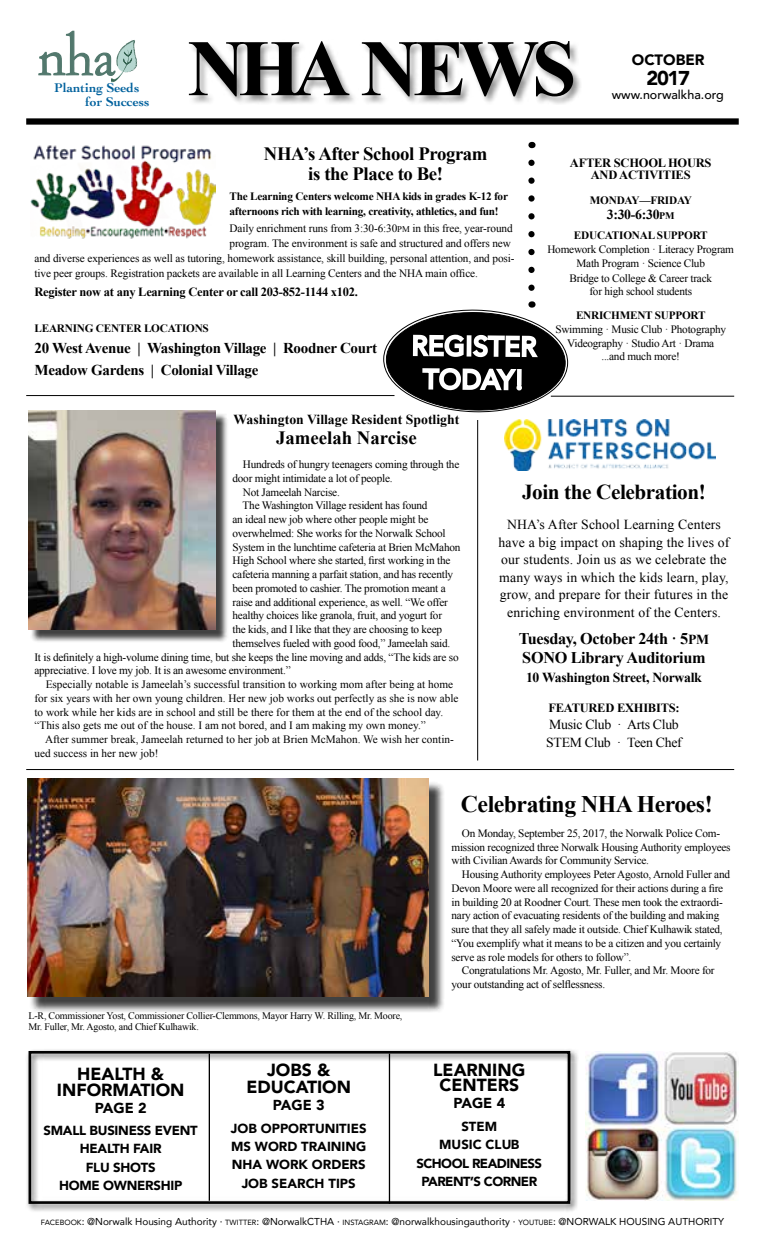
<style>
.page{position:relative;width:765px;height:1260px;background:#fff}
.page>*{position:absolute;margin:0;border:0;box-sizing:border-box;transform-origin:0 0}
.t1{font:700 80px "Times New Roman";letter-spacing:-.09em;color:#000}
.t2{font:700 23.75px "Times New Roman";letter-spacing:-.02em;color:#000}
.t3{font:700 21.25px "Times New Roman";letter-spacing:-.02em;color:#000}
.t4{font:900 20px "Avenir";color:#000}
.t5{font:700 18.75px/20px "Times New Roman";letter-spacing:-.02em;color:#000;text-align:center}
.t6{font:700 18.75px "Times New Roman";color:#000}
.t7{font:900 17.5px/15.8px "Avenir";color:#000;text-align:center}
.t8{font:700 16.25px/18.8px "Times New Roman";letter-spacing:-.02em;color:#000}
.t9{font:700 15px/21.2px "Times New Roman";letter-spacing:-.02em;color:#000}
.t10{font:900 15px "Avenir";color:#000}
.t11{font:900 14.5px "Avenir";color:#000}
.t12{font:13.75px/17.5px "Times New Roman";letter-spacing:.01em;color:#000;text-align:center}
.t13{font:700 13.75px "Times New Roman";color:#000}
.t14{font:13.75px/17.5px "Times New Roman";letter-spacing:-.02em;color:#000}
.t15{font:700 13.75px "Times New Roman";letter-spacing:-.02em;color:#000}
.t16{font:700 13.25px/13.2px "Cochin";color:#00619d}
.t17{font:900 13.12px/18.4px "Avenir";color:#000;text-align:center}
.t18{font:900 13.12px/18.4px "Avenir";letter-spacing:-.02em;color:#000;text-align:center}
.t19{font:900 13.12px/18.4px "Avenir";letter-spacing:-.04em;color:#000;text-align:center}
.t20{font:700 12.5px/12.5px "Times New Roman";letter-spacing:-.02em;color:#000;text-align:center}
.t21{font:500 12.5px "Avenir";color:#000}
.t22{font:11.25px/13.8px "Times New Roman";letter-spacing:-.02em;color:#000;text-align:center}
.t23{font:11.25px "Times New Roman";color:#000}
.t24{font:700 11.25px/15px "Times New Roman";letter-spacing:-.02em;color:#000}
.t25{font:10px "Avenir";color:#000}
.t26{font:10px/11.2px "Times New Roman";letter-spacing:-.02em;color:#000}
.s1{font-size:8.75px}
.s2{font-size:10px}
.s3{font-size:13.75px}
.s4{font-size:7.5px}
</style>
<div class="page">
<div style="left:187px;top:40px;width:396px;height:65px;background:#000;opacity:.43"></div>
<div style="left:26px;top:118px;width:713px;height:7px;background:#000"></div>
<div style="left:25px;top:1048px;width:554px;height:165px;background:#000;opacity:.75"></div>
<div style="left:29px;top:1051px;width:541px;height:153px;border:3px solid #000"></div>
<hr style="left:209px;top:1054px;width:1px;height:147px;background:#000">
<hr style="left:389px;top:1054px;width:1px;height:150px;background:#000">
<hr style="left:569px;top:1054px;width:1px;height:147px;background:#000">
<img style="left:585px;top:1051px;width:154px;height:149px">
<svg style="left:38px;top:30px;width:100px;height:53px"></svg>
<hr style="left:26px;top:395px;width:369px;height:1px;background:#000">
<hr style="left:477px;top:420px;width:1px;height:340px;background:#000">
<img style="left:31px;top:145px;width:185px;height:94px">
<hr style="left:551px;top:396px;width:183px;height:1px;background:#000">
<svg style="left:382px;top:163px;width:186px;height:250px"></svg>
<img style="left:504px;top:420px;width:212px;height:50px">
<div style="left:30px;top:411px;width:198px;height:232px;background:#000;opacity:.75"></div>
<img style="left:29px;top:410px;width:187px;height:220px">
<div style="left:29px;top:780px;width:416px;height:233px;background:#000;opacity:.75"></div>
<img style="left:27px;top:779px;width:402px;height:218px">
<hr style="left:26px;top:769px;width:708px;height:1px;background:#000">
<p class="t16" style="left:85px;top:81px;width:66px;text-indent:-31px">Planting Seeds for Success</p>
<h1 class="t1" style="left:188px;top:13px;width:390px">NHA NEWS</h1>
<h3 class="t10" style="left:632px;top:47px;width:74px">OCTOBER</h3>
<h3 class="t4" style="left:646px;top:61px;width:45px">2017</h3>
<p class="t21" style="left:612px;top:84px;width:114px">www.norwalkha.org</p>
<h3 class="t5" style="left:264px;top:143px;width:225px">NHA’s After School Program is the Place to Be!</h3>
<p class="t24" style="left:230px;top:188px;width:280px">The Learning Centers welcome NHA kids in grades K-12 for afternoons rich with learning, creativity, athletics, and fun!</p>
<p class="t22" style="left:230px;top:221px;width:285px">Daily enrichment runs from 3:30-6:30<span class="s1">PM</span> in this free, year-round</p>
<p class="t22" style="left:229px;top:236px;width:283px">program. The environment is safe and structured and offers new</p>
<p class="t22" style="left:34px;top:251px;width:482px">and diverse experiences as well as tutoring, homework assistance, skill building, personal attention, and posi-</p>
<p class="t22" style="left:34px;top:266px;width:445px">tive peer groups. Registration packets are available in all Learning Centers and the NHA main office.</p>
<p class="t20" style="left:34px;top:285px;width:325px">Register now at any Learning Center or call 203-852-1144 x102.</p>
<p class="t24" style="left:34px;top:321px;width:176px">LEARNING CENTER LOCATIONS</p>
<h3 class="t9" style="left:34px;top:337px;width:344px">20 West Avenue | Washington Village | Roodner Court<br>Meadow Gardens | Colonial Village</h3>
<p class="t20" style="left:570px;top:156px;width:143px">AFTER SCHOOL HOURS<br>AND ACTIVITIES</p>
<p class="t24" style="left:590px;top:193px;width:104px">MONDAY—FRIDAY</p>
<p class="t13" style="left:607px;top:205px;width:69px">3:30-6:30<span class="s2">PM</span></p>
<p class="t24" style="left:574px;top:228px;width:135px">EDUCATIONAL SUPPORT</p>
<p class="t22" style="left:547px;top:242px;width:188px">Homework Completion · Literacy Program<br>Math Program · Science Club</p>
<p class="t22" style="left:569px;top:271px;width:144px">Bridge to College &amp; Career track for high school students</p>
<p class="t24" style="left:576px;top:308px;width:131px">ENRICHMENT SUPPORT</p>
<p class="t22" style="left:555px;top:322px;width:172px">Swimming · Music Club · Photography<br>Videography · Studio Art · Drama ...and much more!</p>
<p class="t13" style="left:234px;top:410px;width:227px">Washington Village Resident Spotlight</p>
<h3 class="t6" style="left:276px;top:425px;width:142px">Jameelah Narcise</h3>
<p class="t22" style="left:243px;top:457px;width:218px">Hundreds of hungry teenagers coming through the</p>
<p class="t22" style="left:232px;top:471px;width:162px">door might intimidate a lot of people.</p>
<p class="t22" style="left:243px;top:485px;width:99px">Not Jameelah Narcise.</p>
<p class="t22" style="left:243px;top:498px;width:186px">The Washington Village resident has found</p>
<p class="t22" style="left:232px;top:512px;width:197px">an ideal new job where other people might be</p>
<p class="t22" style="left:232px;top:526px;width:215px">overwhelmed: She works for the Norwalk School</p>
<p class="t22" style="left:232px;top:540px;width:230px">System in the lunchtime cafeteria at Brien McMahon</p>
<p class="t22" style="left:232px;top:553px;width:220px">High School where she started, first working in the</p>
<p class="t22" style="left:232px;top:567px;width:222px">cafeteria manning a parfait station, and has recently</p>
<p class="t22" style="left:232px;top:581px;width:215px">been promoted to cashier. The promotion meant a</p>
<p class="t22" style="left:232px;top:595px;width:217px">raise and additional experience, as well. “We offer</p>
<p class="t22" style="left:232px;top:608px;width:211px">healthy choices like granola, fruit, and yogurt for</p>
<p class="t22" style="left:232px;top:622px;width:211px">the kids, and I like that they are choosing to keep</p>
<p class="t22" style="left:232px;top:636px;width:219px">themselves fueled with good food,” Jameelah said.</p>
<p class="t22" style="left:34px;top:650px;width:426px">It is definitely a high-volume dining time, but she keeps the line moving and adds, “The kids are so</p>
<p class="t22" style="left:34px;top:663px;width:258px">appreciative. I love my job. It is an awesome environment.”</p>
<p class="t23" style="left:46px;top:677px;width:409px">Especially notable is Jameelah’s successful transition to working mom after being at home</p>
<p class="t23" style="left:34px;top:690px;width:425px">for six years with her own young children. Her new job works out perfectly as she is now able</p>
<p class="t23" style="left:34px;top:704px;width:410px">to work while her kids are in school and still be there for them at the end of the school day.</p>
<p class="t23" style="left:34px;top:718px;width:393px">“This also gets me out of the house. I am not bored, and I am making my own money.”</p>
<p class="t23" style="left:45px;top:732px;width:410px">After summer break, Jameelah returned to her job at Brien McMahon. We wish her contin-</p>
<p class="t23" style="left:34px;top:745px;width:126px">ued success in her new job!</p>
<h3 class="t3" style="left:522px;top:478px;width:185px">Join the Celebration!</h3>
<p class="t12" style="left:499px;top:516px;width:232px">NHA’s After School Learning Centers have a big impact on shaping the lives of our students. Join us as we celebrate the many ways in which the kids learn, play, grow, and prepare for their futures in the enriching environment of the Centers.</p>
<h3 class="t8" style="left:519px;top:629px;width:192px">Tuesday, October 24th · 5<span class="s3">PM<br></span>SONO Library Auditorium</h3>
<p class="t15" style="left:526px;top:668px;width:177px">10 Washington Street, Norwalk</p>
<p class="t20" style="left:548px;top:701px;width:133px">FEATURED EXHIBITS:</p>
<p class="t14" style="left:546px;top:716px;width:137px">Music Club · Arts Club<br>STEM Club · Teen Chef</p>
<h2 class="t2" style="left:461px;top:788px;width:253px">Celebrating NHA Heroes!</h2>
<p class="t26" style="left:29px;top:1010px;width:375px">L-R, Commissioner Yost, Commissioner Collier-Clemmons, Mayor Harry W. Rilling, Mr. Moore,<br>Mr. Fuller, Mr. Agosto, and Chief Kulhawik.</p>
<p class="t22" style="left:452px;top:826px;width:281px;text-align:left;text-indent:10px">On Monday, September 25, 2017, the Norwalk Police Com&shy;mission recognized three Norwalk Housing Authority employees with Civilian Awards for Community Service.</p>
<p class="t22" style="left:452px;top:867px;width:280px;text-align:left;text-indent:10px">Housing Authority employees Peter Agosto, Arnold Fuller and Devon Moore were all recognized for their actions during a fire in building 20 at Roodner Court. These men took the extraordi&shy;nary action of evacuating residents of the building and making sure that they all safely made it outside. Chief Kulhawik stated, “You exemplify what it means to be a citizen and you certainly serve as role models for others to follow”.</p>
<p class="t22" style="left:452px;top:964px;width:265px;text-align:left;text-indent:10px">Congratulations Mr. Agosto, Mr. Fuller, and Mr. Moore for your outstanding act of selflessness.</p>
<h3 class="t7" style="left:433px;top:1061px;width:94px">LEARNING<br>CENTERS</h3>
<p class="t11" style="left:453px;top:1091px;width:53px">PAGE 4</p>
<p class="t19" style="left:416px;top:1117px;width:127px">STEM<br>MUSIC CLUB<br>SCHOOL READINESS<br>PARENT’S CORNER</p>
<p class="t25" style="left:41px;top:1214px;width:685px"><span class="s4">FACEBOOK</span>: @Norwalk Housing Authority · <span class="s4">TWITTER</span>: @NorwalkCTHA · <span class="s4">INSTAGRAM</span>: @norwalkhousingauthority · <span class="s4">YOUTUBE</span>: @NORWALK HOUSING AUTHORITY</p>
<h3 class="t7" style="left:246px;top:1061px;width:106px;line-height:17.5px">JOBS &amp;<br>EDUCATION</h3>
<p class="t11" style="left:273px;top:1093px;width:53px">PAGE 3</p>
<p class="t17" style="left:231px;top:1119px;width:137px">JOB OPPORTUNITIES<br>MS WORD TRAINING<br>NHA WORK ORDERS<br>JOB SEARCH TIPS</p>
<h3 class="t7" style="left:57px;top:1065px;width:129px">HEALTH &amp;<br>INFORMATION</h3>
<p class="t11" style="left:95px;top:1095px;width:53px">PAGE 2</p>
<p class="t18" style="left:44px;top:1121px;width:156px">SMALL BUSINESS EVENT<br>HEALTH FAIR<br>FLU SHOTS<br>HOME OWNERSHIP</p>
</div>
